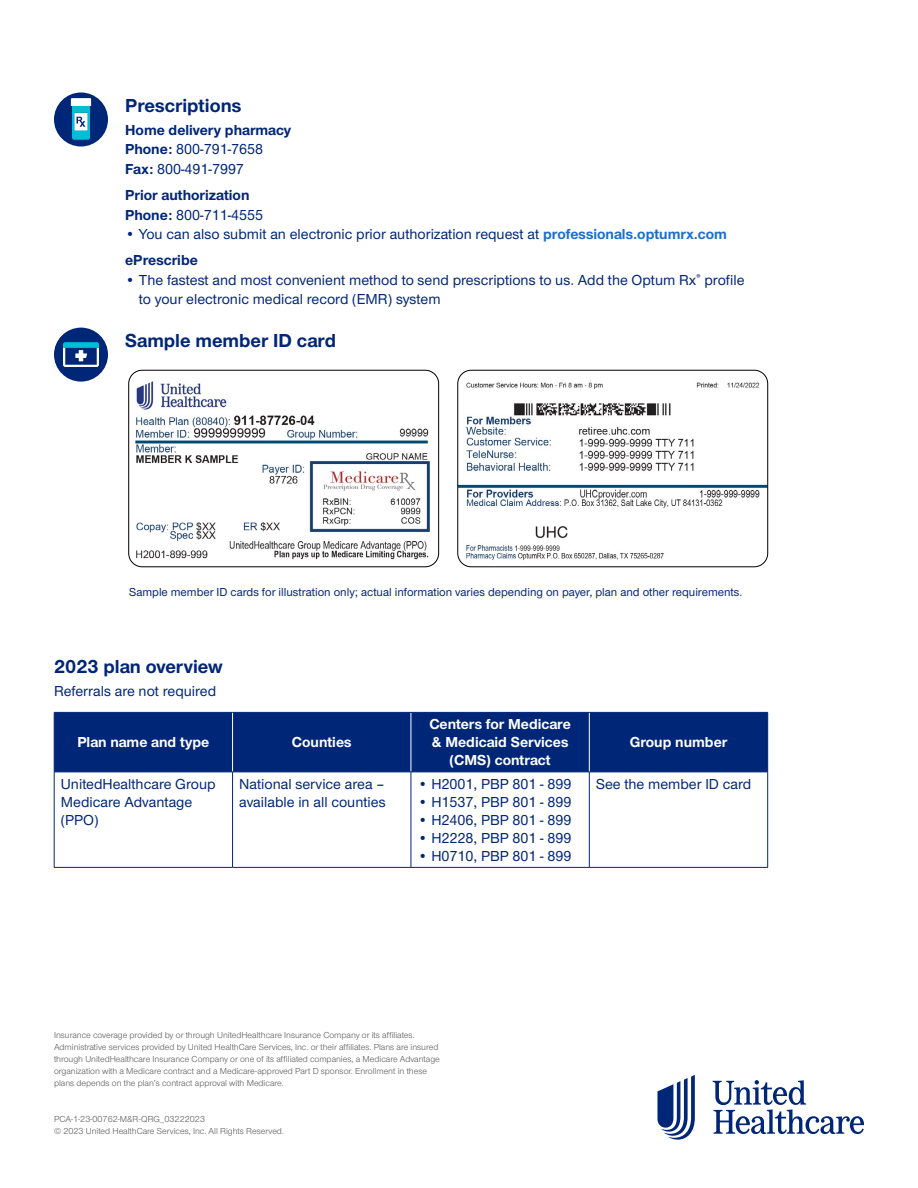
<style>
.page{position:relative;width:918px;height:1188px;background:#fff}
.page>*{position:absolute;margin:0;border:0;box-sizing:border-box;transform-origin:0 0}
.t1{font:700 19.5px "UHC Sans";color:#002677}
.t2{font:500 15px/18px "UHC Sans";color:#002677}
.t3{font:700 15px/19.5px "UHC Sans";color:#002677}
.t4{font:700 15px/18px "UHC Sans";color:#fff;text-align:center}
.t5{font:500 12px "UHC Sans";color:#002677}
.t6{font:9px/12px "UHC Sans";color:#5a5a5a}
.s1{font-weight:500}
.s2{font-weight:700;color:#196ecf}
.s3{font-weight:700}
</style>
<div class="page">
<svg style="left:657px;top:1075px;width:38px;height:65px"></svg>
<svg style="left:713px;top:1080px;width:151px;height:54px"></svg>
<div style="left:54px;top:328px;width:54px;height:54px;background:#002677;border-radius:50%"></div>
<svg style="left:63px;top:342px;width:36px;height:25px"></svg>
<img style="left:130px;top:375px;width:309px;height:191px">
<div style="left:128px;top:370px;width:311px;height:197px;border:1px solid #000;border-radius:13px"></div>
<img style="left:459px;top:375px;width:308px;height:189px">
<div style="left:457px;top:370px;width:311px;height:197px;border:1px solid #000;border-radius:13px"></div>
<div style="left:54px;top:92px;width:54px;height:54px;background:#002677;border-radius:50%"></div>
<svg style="left:71px;top:98px;width:20px;height:42px"></svg>
<div style="left:55px;top:713px;width:712px;height:59px;background:#002677"></div>
<hr style="left:232px;top:713px;width:1px;height:59px;background:#fff">
<hr style="left:411px;top:713px;width:1px;height:59px;background:#fff">
<hr style="left:589px;top:713px;width:1px;height:59px;background:#fff">
<hr style="left:54px;top:713px;width:1px;height:59px;background:#002677">
<hr style="left:54px;top:712px;width:179px;height:1px;background:#002677">
<hr style="left:233px;top:712px;width:178px;height:1px;background:#002677">
<hr style="left:411px;top:712px;width:178px;height:1px;background:#002677">
<hr style="left:589px;top:712px;width:179px;height:1px;background:#002677">
<hr style="left:767px;top:713px;width:1px;height:59px;background:#002677">
<hr style="left:54px;top:772px;width:179px;height:1px;background:#002677">
<hr style="left:54px;top:772px;width:1px;height:95px;background:#002677">
<hr style="left:233px;top:772px;width:178px;height:1px;background:#002677">
<hr style="left:232px;top:772px;width:1px;height:95px;background:#002677">
<hr style="left:411px;top:772px;width:178px;height:1px;background:#002677">
<hr style="left:411px;top:772px;width:1px;height:95px;background:#002677">
<hr style="left:589px;top:772px;width:179px;height:1px;background:#002677">
<hr style="left:589px;top:772px;width:1px;height:95px;background:#002677">
<hr style="left:767px;top:772px;width:1px;height:95px;background:#002677">
<hr style="left:54px;top:867px;width:179px;height:1px;background:#002677">
<hr style="left:233px;top:867px;width:178px;height:1px;background:#002677">
<hr style="left:411px;top:867px;width:178px;height:1px;background:#002677">
<hr style="left:589px;top:867px;width:179px;height:1px;background:#002677">
<h1 class="t1" style="left:125px;top:93px;width:118px">Prescriptions</h1>
<h2 class="t3" style="left:125px;top:120px;width:168px">Home delivery pharmacy<br>Phone: <span class="s1">800-791-7658<br></span>Fax: <span class="s1">800-491-7997</span></h2>
<h2 class="t3" style="left:125px;top:185px;width:139px">Prior authorization<br>Phone: <span class="s1">800-711-4555</span></h2>
<h2 class="t2" style="left:125px;top:220px;width:603px;line-height:26.2px">• You can also submit an electronic prior authorization request at <span class="s2">professionals.optumrx.com </span><span class="s3">ePrescribe</span></h2>
<h2 class="t2" style="left:139px;top:270px;width:607px;line-height:19.5px;text-indent:-14px"><span class="s3">•</span> The fastest and most convenient method to send prescriptions to us. Add the Optum Rx<sup>®</sup> profile to your electronic medical record (EMR) system</h2>
<h1 class="t1" style="left:125px;top:327px;width:212px">Sample member ID card</h1>
<h3 class="t5" style="left:129px;top:584px;width:615px">Sample member ID cards for illustration only; actual information varies depending on payer, plan and other requirements.</h3>
<h1 class="t1" style="left:54px;top:653px;width:170px">2023 plan overview</h1>
<h2 class="t2" style="left:54px;top:681px;width:164px">Referrals are not required</h2>
<h2 class="t4" style="left:77px;top:733px;width:133px">Plan name and type</h2>
<h2 class="t4" style="left:292px;top:733px;width:61px">Counties</h2>
<h2 class="t4" style="left:429px;top:715px;width:143px">Centers for Medicare &amp; Medicaid Services (CMS) contract</h2>
<h2 class="t2" style="left:61px;top:774px;width:156px">UnitedHealthcare Group<br>Medicare Advantage (PPO)</h2>
<h2 class="t2" style="left:239px;top:774px;width:148px">National service area – available in all counties</h2>
<h2 class="t2" style="left:418px;top:774px;width:155px">• H2001, PBP 801 - 899</h2>
<h2 class="t2" style="left:418px;top:792px;width:155px">• H1537, PBP 801 - 899</h2>
<h2 class="t2" style="left:418px;top:810px;width:155px">• H2406, PBP 801 - 899</h2>
<h2 class="t2" style="left:418px;top:828px;width:155px">• H2228, PBP 801 - 899</h2>
<h2 class="t2" style="left:418px;top:846px;width:155px">• H0710, PBP 801 - 899</h2>
<h2 class="t4" style="left:630px;top:733px;width:99px">Group number</h2>
<h2 class="t2" style="left:596px;top:774px;width:157px">See the member ID card</h2>
<p class="t6" style="left:54px;top:1028px;width:387px">Insurance coverage provided by or through UnitedHealthcare Insurance Company or its affiliates.<br>Administrative services provided by United HealthCare Services, Inc. or their affiliates. Plans are insured through UnitedHealthcare Insurance Company or one of its affiliated companies, a Medicare Advantage organization with a Medicare contract and a Medicare-approved Part D sponsor. Enrollment in these plans depends on the plan’s contract approval with Medicare.</p>
<p class="t6" style="left:54px;top:1113px;width:231px">PCA-1-23-00762-M&amp;R-QRG_03222023<br>© 2023 United HealthCare Services, Inc. All Rights Reserved.</p>
</div>
